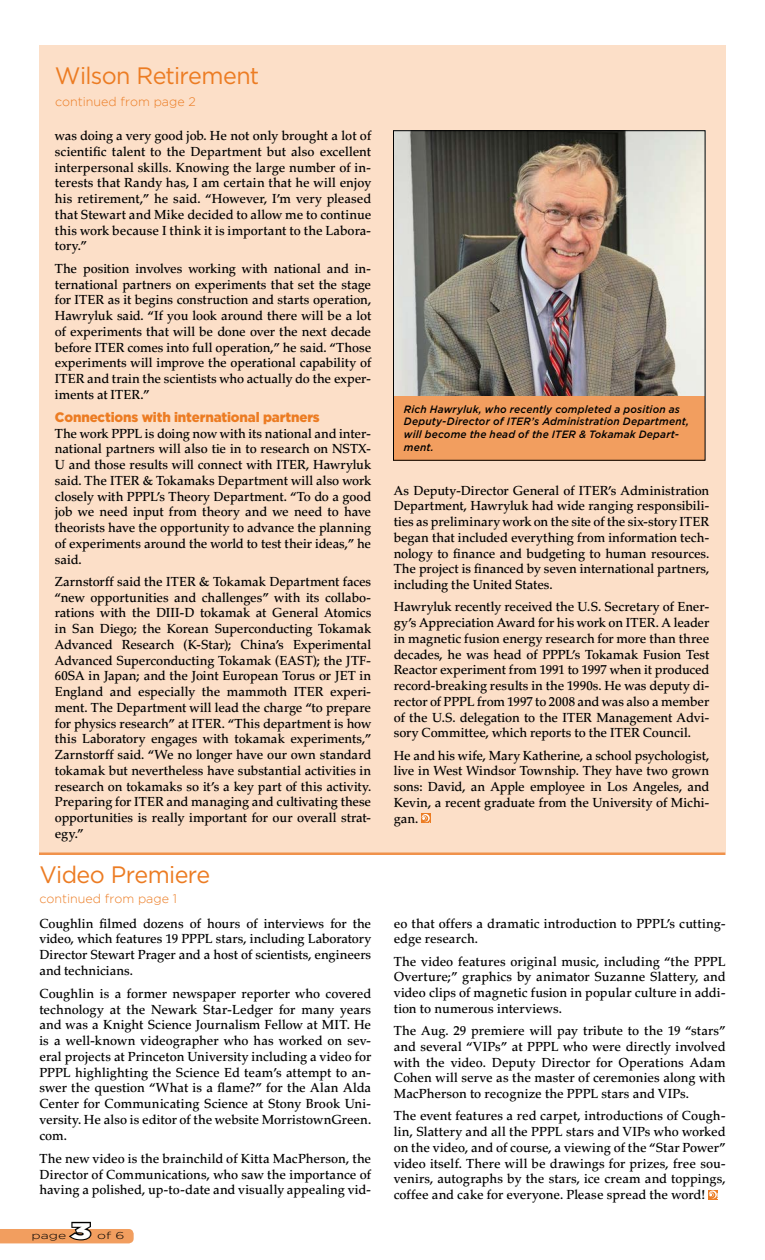
<style>
.page{position:relative;width:765px;height:1260px;background:#fff}
.page>*{position:absolute;margin:0;border:0;box-sizing:border-box;transform-origin:0 0}
.t1{font:23.75px "Gotham";letter-spacing:-.03em;color:#ec7c23}
.t2{font:900 22.5px "Gotham";color:#fff;scale:1.5 1}
.t3{font:900 13.75px "Gotham";letter-spacing:-.01em;color:#ec7c23}
.t4{font:500 13.12px/15.8px "Palatino LT Std";color:#000;text-align:justify}
.t5{font:300 12.5px "Gotham";color:#ec7c23}
.t6{font:italic 500 10.62px/12.8px "Gotham";letter-spacing:.015em;color:#000;scale:.96 1}
.t7{font:300 10px "Gotham";color:#000;scale:1.4 1}
</style>
<div class="page">
<svg style="left:709px;top:1190px;width:8px;height:9px"></svg>
<svg style="left:0;top:1221px;width:134px;height:22px"></svg>
<div style="left:39px;top:45px;width:687px;height:810px;background:#fcdfc8"></div>
<hr style="left:39px;top:852px;width:686px;height:3px;background:#f0924b">
<svg style="left:421px;top:813px;width:9px;height:10px"></svg>
<svg style="left:422px;top:814px;width:8px;height:8px"></svg>
<img style="left:395px;top:132px;width:308px;height:264px">
<div style="left:393px;top:396px;width:312px;height:65px;background:#f29e5f"></div>
<div style="left:393px;top:130px;width:312px;height:331px;border:1px solid #000"></div>
<h1 class="t1" style="left:55px;top:60px;width:206px">Wilson Retirement</h1>
<p class="t5" style="left:55px;top:96px;width:142px">continued from page 2</p>
<p class="t4" style="left:55px;top:128px;width:318px">was doing a very good job. He not only brought a lot of scientific talent to the Department but also excellent interpersonal skills. Knowing the large number of in&shy;terests that Randy has, I am certain that he will enjoy his retirement,” he said. “However, I’m very pleased that Stewart and Mike decided to allow me to continue this work because I think it is important to the Labora&shy;tory.”</p>
<p class="t4" style="left:55px;top:261px;width:318px">The position involves working with national and in&shy;ternational partners on experiments that set the stage for ITER as it begins construction and starts operation, Hawryluk said. “If you look around there will be a lot of experiments that will be done over the next decade before ITER comes into full operation,” he said. “Those experiments will improve the operational capability of ITER and train the scientists who actually do the exper&shy;iments at ITER.”</p>
<p class="t3" style="left:55px;top:407px;width:266px">Connections with international partners</p>
<p class="t4" style="left:55px;top:425px;width:318px">The work PPPL is doing now with its national and inter&shy;national partners will also tie in to research on NSTX-U and those results will connect with ITER, Hawryluk said. The ITER &amp; Tokamaks Department will also work closely with PPPL’s Theory Department. “To do a good job we need input from theory and we need to have theorists have the opportunity to advance the planning of experiments around the world to test their ideas,” he said.</p>
<p class="t4" style="left:55px;top:574px;width:318px">Zarnstorff said the ITER &amp; Tokamak Department faces “new opportunities and challenges” with its collabo&shy;rations with the DIII-D tokamak at General Atomics in San Diego; the Korean Superconducting Tokamak Advanced Research (K-Star); China’s Experimental Advanced Superconducting Tokamak (EAST); the JTF-60SA in Japan; and the Joint European Torus or JET in England and especially the mammoth ITER experi&shy;ment. The Department will lead the charge “to prepare for physics research” at ITER. “This department is how this Laboratory engages with tokamak experiments,” Zarnstorff said. “We no longer have our own standard tokamak but nevertheless have substantial activities in research on tokamaks so it’s a key part of this activity.<br>Preparing for ITER and managing and cultivating these opportunities is really important for our overall strat&shy;egy.”</p>
<h1 class="t1" style="left:39px;top:859px;width:172px">Video Premiere</h1>
<p class="t5" style="left:39px;top:894px;width:139px">continued from page 1</p>
<p class="t4" style="left:39px;top:915px;width:333px">Coughlin filmed dozens of hours of interviews for the video, which features 19 PPPL stars, including Laboratory Director Stewart Prager and a host of scientists, engineers and technicians.</p>
<p class="t4" style="left:39px;top:986px;width:333px">Coughlin is a former newspaper reporter who covered technology at the Newark Star-Ledger for many years and was a Knight Science Journalism Fellow at MIT. He is a well-known videographer who has worked on sev&shy;eral projects at Princeton University including a video for PPPL highlighting the Science Ed team’s attempt to an&shy;swer the question “What is a flame?” for the Alan Alda Center for Communicating Science at Stony Brook Uni&shy;versity. He also is editor of the website MorristownGreen. com.</p>
<p class="t4" style="left:39px;top:1151px;width:333px">The new video is the brainchild of Kitta MacPherson, the Director of Communications, who saw the importance of having a polished, up-to-date and visually appealing vid-</p>
<p class="t7" style="left:32px;top:1229px;width:26px">page</p>
<h2 class="t2" style="left:70px;top:1215px;width:15px">3</h2>
<p class="t7" style="left:97px;top:1229px;width:21px">of 6</p>
<p class="t6" style="left:404px;top:402px;width:299px">Rich Hawryluk, who recently completed a position as Deputy-Director of ITER’s Administration Department, will become the head of the ITER &amp; Tokamak Depart&shy;ment.</p>
<p class="t4" style="left:394px;top:482px;width:317px">As Deputy-Director General of ITER’s Administration Department, Hawryluk had wide ranging responsibili&shy;ties as preliminary work on the site of the six-story ITER began that included everything from information tech&shy;nology to finance and budgeting to human resources.<br>The project is financed by seven international partners, including the United States.</p>
<p class="t4" style="left:394px;top:599px;width:317px">Hawryluk recently received the U.S. Secretary of Ener&shy;gy’s Appreciation Award for his work on ITER. A leader in magnetic fusion energy research for more than three decades, he was head of PPPL’s Tokamak Fusion Test Reactor experiment from 1991 to 1997 when it produced record-breaking results in the 1990s. He was deputy di&shy;rector of PPPL from 1997 to 2008 and was also a member of the U.S. delegation to the ITER Management Advi&shy;sory Committee, which reports to the ITER Council.</p>
<p class="t4" style="left:394px;top:747px;width:317px">He and his wife, Mary Katherine, a school psychologist, live in West Windsor Township. They have two grown sons: David, an Apple employee in Los Angeles, and Kevin, a recent graduate from the University of Michi&shy;gan.</p>
<p class="t4" style="left:394px;top:915px;width:333px">eo that offers a dramatic introduction to PPPL’s cutting&shy;edge research.</p>
<p class="t4" style="left:394px;top:953px;width:333px">The video features original music, including “the PPPL Overture;” graphics by animator Suzanne Slattery, and video clips of magnetic fusion in popular culture in addi&shy;tion to numerous interviews.</p>
<p class="t4" style="left:394px;top:1023px;width:333px">The Aug. 29 premiere will pay tribute to the 19 “stars” and several “VIPs” at PPPL who were directly involved with the video. Deputy Director for Operations Adam Cohen will serve as the master of ceremonies along with MacPherson to recognize the PPPL stars and VIPs.</p>
<p class="t4" style="left:394px;top:1108px;width:333px">The event features a red carpet, introductions of Cough&shy;lin, Slattery and all the PPPL stars and VIPs who worked on the video, and of course, a viewing of the “Star Power” video itself. There will be drawings for prizes, free sou&shy;venirs, autographs by the stars, ice cream and toppings, coffee and cake for everyone. Please spread the word!</p>
</div>
